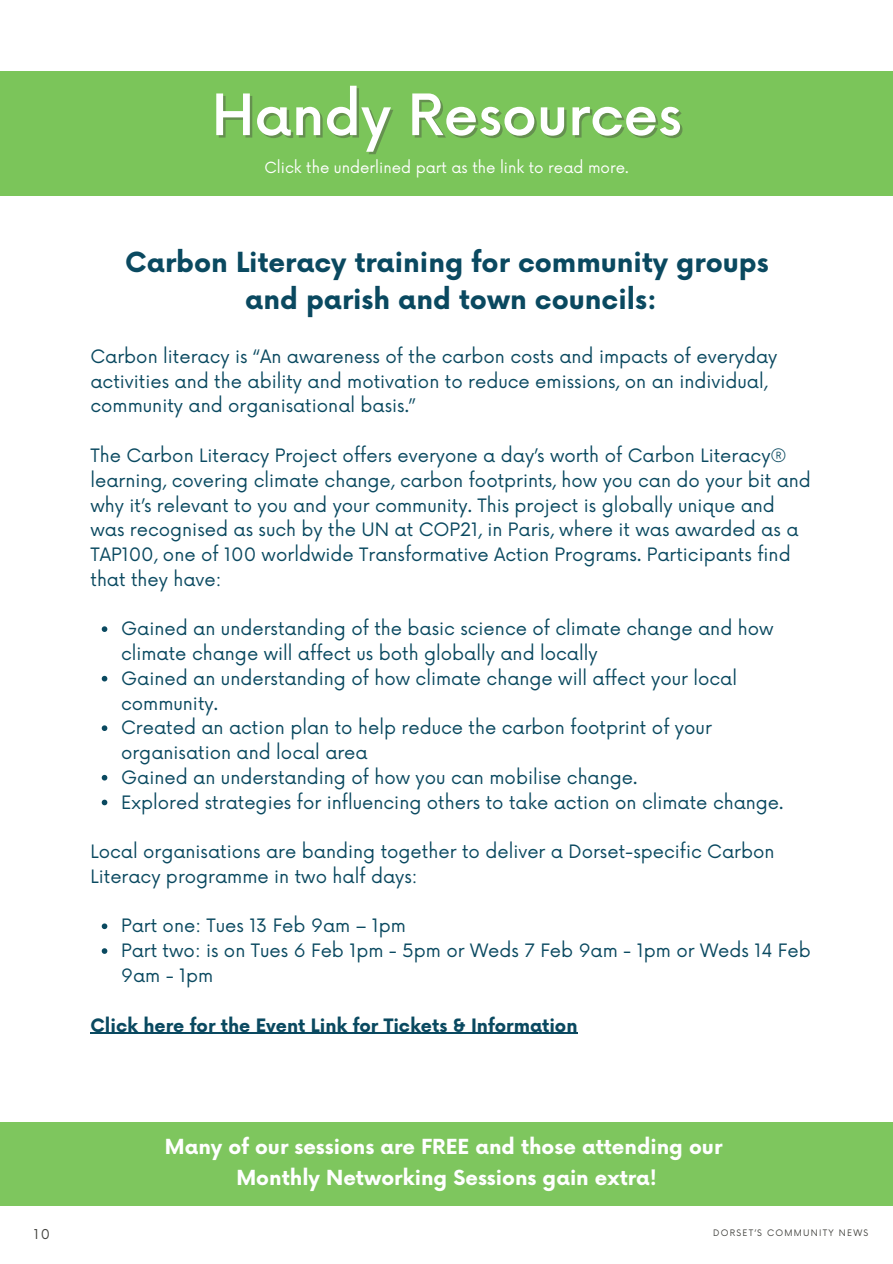
<style>
.page{position:relative;width:893px;height:1264px;background:#fff}
.page>*{position:absolute;margin:0;border:0;box-sizing:border-box;transform-origin:0 0}
.t1{font:500 55.5px "Now";color:#fff}
.t2{font:700 27px/37.2px "Now";color:#0a4960;text-align:center}
.t3{font:700 20.25px/30.3px "Now";color:#fff;text-align:center}
.t4{font:18px/24.8px "Now";color:#0a4960}
.t5{font:700 18px "Now";color:#0a4960}
.t6{font:15px "Now";color:#fff}
.t7{font:13.2px "Now";color:#444440}
.t8{font:8.7px "Now";letter-spacing:.14em;color:#444440}
</style>
<div class="page">
<div style="left:0;top:71px;width:892px;height:124px;background:#7bc55a"></div>
<div style="left:0;top:1122px;width:892px;height:84px;background:#7ec65e"></div>
<svg style="left:102px;top:626px;width:5px;height:6px"></svg>
<svg style="left:102px;top:676px;width:5px;height:5px"></svg>
<svg style="left:102px;top:725px;width:5px;height:6px"></svg>
<svg style="left:102px;top:775px;width:5px;height:5px"></svg>
<svg style="left:102px;top:799px;width:5px;height:6px"></svg>
<svg style="left:102px;top:923px;width:5px;height:6px"></svg>
<svg style="left:102px;top:948px;width:5px;height:5px"></svg>
<hr style="left:90px;top:1032px;width:166px;height:1px;background:#0a4960">
<hr style="left:256px;top:1032px;width:321px;height:1px;background:#0a4960">
<h1 class="t1" style="left:212px;top:85px;width:471px">Handy Resources</h1>
<p class="t6" style="left:264px;top:159px;width:365px">Click the underlined part as the link to read more.</p>
<h2 class="t2" style="left:125px;top:245px;width:645px">Carbon Literacy training for community groups and parish and town councils:</h2>
<p class="t4" style="left:90px;top:345px;width:688px">Carbon literacy is “An awareness of the carbon costs and impacts of everyday activities and the ability and motivation to reduce emissions, on an individual, community and organisational basis.”</p>
<p class="t4" style="left:90px;top:444px;width:721px">The Carbon Literacy Project offers everyone a day’s worth of Carbon Literacy® learning, covering climate change, carbon footprints, how you can do your bit and why it’s relevant to you and your community. This project is globally unique and was recognised as such by the UN at COP21, in Paris, where it was awarded as a TAP100, one of 100 worldwide Transformative Action Programs. Participants find that they have:</p>
<p class="t4" style="left:121px;top:617px;width:664px">Gained an understanding of the basic science of climate change and how climate change will affect us both globally and locally<br>Gained an understanding of how climate change will affect your local community.<br>Created an action plan to help reduce the carbon footprint of your organisation and local area<br>Gained an understanding of how you can mobilise change.<br>Explored strategies for influencing others to take action on climate change.</p>
<p class="t4" style="left:90px;top:840px;width:685px">Local organisations are banding together to deliver a Dorset-specific Carbon<br>Literacy programme in two half days:</p>
<p class="t4" style="left:121px;top:914px;width:691px">Part one: Tues 13 Feb 9am – 1pm<br>Part two: is on Tues 6 Feb 1pm - 5pm or Weds 7 Feb 9am - 1pm or Weds 14 Feb<br>9am - 1pm</p>
<p class="t5" style="left:90px;top:1015px;width:488px">Click here for the Event Link for Tickets &amp; Information</p>
<p class="t7" style="left:34px;top:1226px;width:18px">10</p>
<p class="t3" style="left:165px;top:1133px;width:559px">Many of our sessions are FREE and those attending our<br>Monthly Networking Sessions gain extra!</p>
<p class="t8" style="left:713px;top:1228px;width:157px">DORSET’S COMMUNITY NEWS</p>
</div>
